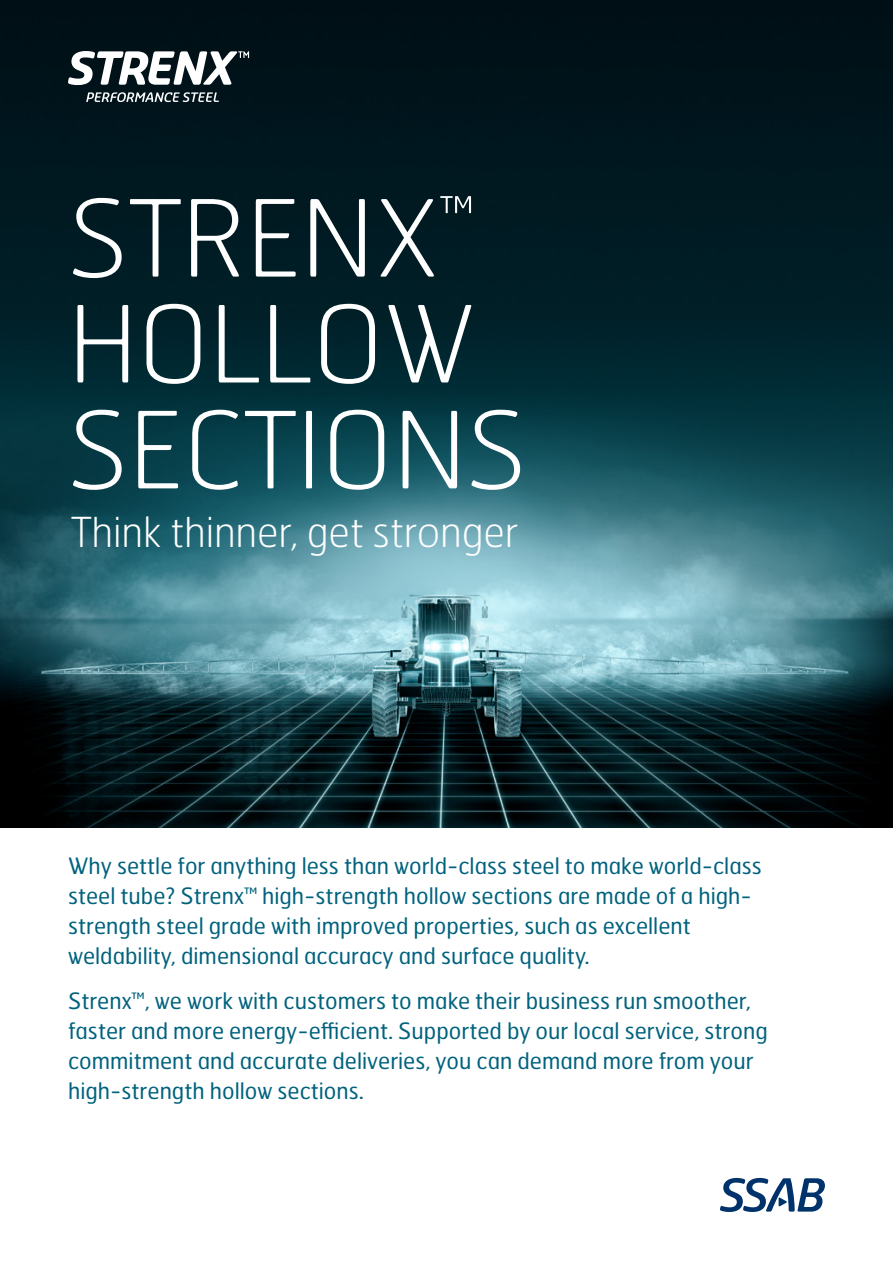
<style>
.page{position:relative;width:893px;height:1263px;background:#fff}
.page>*{position:absolute;margin:0;border:0;box-sizing:border-box;transform-origin:0 0}
.S___Headline_60{font:100 105.9px/105.9px "Hermes FB";color:#fff}
.S___Introduction_15{font:100 41.25px "Hermes FB";letter-spacing:-.005em;color:#fff}
.S___Introduction_15-2{font:22.5px/30px "Hermes FB";color:#00627d}
</style>
<div class="page">
<img style="left:0;top:0;width:893px;height:827px">
<svg style="left:720px;top:1178px;width:105px;height:34px"></svg>
<svg style="left:86px;top:92px;width:133px;height:10px"></svg>
<svg style="left:68px;top:51px;width:181px;height:34px"></svg>
<p class="S___Headline_60" style="left:68px;top:182px;width:461px">STRENX<sup>™<br></sup>HOLLOW<br>SECTIONS</p>
<p class="S___Introduction_15" style="left:71px;top:506px;width:448px">Think thinner, get stronger</p>
<p class="S___Introduction_15-2" style="left:68px;top:850px;width:695px">Why settle for anything less than world-class steel to make world-class steel tube? Strenx™ high-strength hollow sections are made of a high&shy;strength steel grade with improved properties, such as excellent weldability, dimensional accuracy and surface quality.</p>
<p class="S___Introduction_15-2" style="left:68px;top:985px;width:701px">Strenx™, we work with customers to make their business run smoother, faster and more energy-efficient. Supported by our local service, strong commitment and accurate deliveries, you can demand more from your high-strength hollow sections.</p>
</div>
